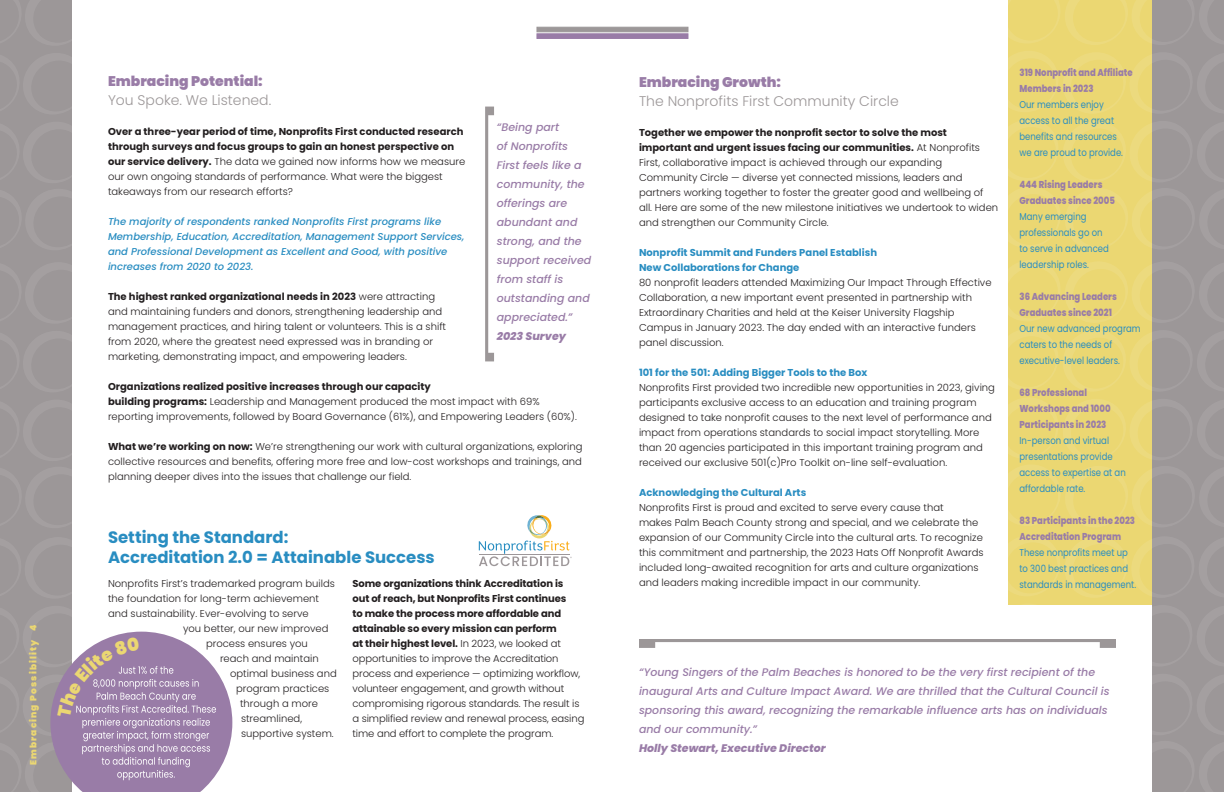
<style>
.page{position:relative;width:1224px;height:792px;background:#fff}
.page>*{position:absolute;margin:0;border:0;box-sizing:border-box;transform-origin:0 0}
.t1{font:700 16.5px/20px "Poppins";color:#298dc1}
.t2{font:300 14px "Poppins";color:#9c9798}
.t3{font:900 14px "Poppins";color:#997ca7}
.t4{font:italic 500 11px/19px "Poppins";color:#997ca7}
.t5{font:italic 800 11px "Poppins";color:#997ca7}
.t6{font:300 10px/15px "Poppins";color:#231f20}
.t7{font:10px/16px "Poppins";color:#298dc1;scale:.85 1}
.t8{font:700 10px/15px "Poppins";color:#231f20}
.t9{font:italic 500 10px/15px "Poppins";color:#298dc1}
.t10{font:800 10px/16px "Poppins";color:#997ca7;scale:.85 1}
.t11{font:700 10px/15px "Poppins";color:#298dc1}
.t12{font:900 9px "Poppins";letter-spacing:.12em;color:#ebd772}
.s1{font-weight:300}
.s2{font-weight:700}
</style>
<div class="page">
<div style="left:0;top:0;width:72px;height:792px;background:#9c9798"></div>
<div style="left:1008px;top:0;width:160px;height:605px;background:#ebd772"></div>
<div style="left:1152px;top:0;width:72px;height:792px;background:#9c9798"></div>
<svg style="left:1008px;top:260px;width:144px;height:63px"></svg>
<svg style="left:1008px;top:329px;width:144px;height:198px"></svg>
<svg style="left:1008px;top:0;width:144px;height:45px"></svg>
<svg style="left:1008px;top:51px;width:144px;height:198px"></svg>
<svg style="left:1008px;top:535px;width:144px;height:62px"></svg>
<div style="left:537px;top:27px;width:151px;height:5px;background:#9c9798"></div>
<div style="left:537px;top:34px;width:151px;height:5px;background:#997ca7"></div>
<svg style="left:479px;top:515px;width:93px;height:51px"></svg>
<hr style="left:479px;top:555px;width:90px;height:1px;background:#9d9799">
<svg style="left:485px;top:107px;width:9px;height:254px"></svg>
<svg style="left:639px;top:604px;width:477px;height:44px"></svg>
<svg style="left:50px;top:631px;width:182px;height:161px"></svg>
<p class="t12" style="left:28px;top:765px;width:141px;rotate:-90deg">Embracing Possibility 4</p>
<h2 class="t3" style="left:108px;top:73px;width:156px">Embracing Potential:</h2>
<h2 class="t2" style="left:108px;top:92px;width:165px">You Spoke. We Listened.</h2>
<p class="t8" style="left:108px;top:124px;width:359px">Over a three-year period of time, Nonprofits First conducted research through surveys and focus groups to gain an honest perspective on our service delivery. <span class="s1">The data we gained now informs how we measure our own ongoing standards of performance. What were the biggest takeaways from our research efforts?</span></p>
<p class="t9" style="left:108px;top:214px;width:358px">The majority of respondents ranked Nonprofits First programs like Membership, Education, Accreditation, Management Support Services, and Professional Development as Excellent and Good, with positive increases from 2020 to 2023.</p>
<p class="t6" style="left:108px;top:289px;width:340px"><span class="s2">The highest ranked organizational needs in 2023</span> were attracting and maintaining funders and donors, strengthening leadership and management practices, and hiring talent or volunteers. This is a shift from 2020, where the greatest need expressed was in branding or marketing, demonstrating impact, and empowering leaders.</p>
<p class="t6" style="left:108px;top:379px;width:470px"><span class="s2">Organizations realized positive increases through our capacity<br>building programs:</span> Leadership and Management produced the most impact with 69% reporting improvements, followed by Board Governance (61%), and Empowering Leaders (60%).</p>
<p class="t6" style="left:108px;top:439px;width:476px;text-align:justify"><span class="s2">What we’re working on now:</span> We’re strengthening our work with cultural organizations, exploring collective resources and benefits, offering more free and low-cost workshops and trainings, and planning deeper dives into the issues that challenge our field.</p>
<p class="t4" style="left:497px;top:118px;width:96px">“Being part<br>of Nonprofits<br>First feels like a community, the offerings are abundant and strong, and the support received from staff is outstanding and appreciated.”</p>
<p class="t5" style="left:497px;top:330px;width:71px">2023 Survey</p>
<h1 class="t1" style="left:108px;top:527px;width:328px">Setting the Standard:<br>Accreditation 2.0 = Attainable Success</h1>
<p class="t6" style="left:108px;top:576px;width:229px">Nonprofits First’s trademarked program builds</p>
<p class="t6" style="left:108px;top:591px;width:213px">the foundation for long-term achievement</p>
<p class="t6" style="left:108px;top:606px;width:202px">and sustainability. Ever-evolving to serve</p>
<p class="t6" style="left:183px;top:621px;width:147px">you better, our new improved</p>
<p class="t6" style="left:206px;top:636px;width:103px">process ensures you</p>
<p class="t6" style="left:220px;top:651px;width:100px">reach and maintain</p>
<p class="t6" style="left:230px;top:666px;width:108px">optimal business and</p>
<p class="t6" style="left:236px;top:681px;width:95px">program practices</p>
<p class="t6" style="left:240px;top:696px;width:80px">through a more</p>
<p class="t6" style="left:241px;top:711px;width:63px">streamlined,</p>
<p class="t6" style="left:241px;top:726px;width:94px">supportive system.</p>
<p class="t6" style="left:352px;top:576px;width:233px"><span class="s2">Some organizations think Accreditation is<br>out of reach, but Nonprofits First continues<br>to make the process more affordable and attainable so every mission can perform<br>at their highest level.</span> In 2023, we looked at opportunities to improve the Accreditation process and experience — optimizing workflow, volunteer engagement, and growth without compromising rigorous standards. The result is a simplified review and renewal process, easing time and effort to complete the program.</p>
<h2 class="t3" style="left:639px;top:74px;width:144px">Embracing Growth:</h2>
<h2 class="t2" style="left:639px;top:93px;width:261px">The Nonprofits First Community Circle</h2>
<p class="t6" style="left:639px;top:125px;width:361px"><span class="s2">Together we empower the nonprofit sector to solve the most important and urgent issues facing our communities.</span> At Nonprofits First, collaborative impact is achieved through our expanding Community Circle — diverse yet connected missions, leaders and partners working together to foster the greater good and wellbeing of all. Here are some of the new milestone initiatives we undertook to widen and strengthen our Community Circle.</p>
<p class="t11" style="left:639px;top:245px;width:240px">Nonprofit Summit and Funders Panel Establish<br>New Collaborations for Change</p>
<p class="t6" style="left:639px;top:275px;width:354px">80 nonprofit leaders attended Maximizing Our Impact Through Effective Collaboration, a new important event presented in partnership with Extraordinary Charities and held at the Keiser University Flagship Campus in January 2023. The day ended with an interactive funders panel discussion.</p>
<p class="t11" style="left:639px;top:365px;width:230px">101 for the 501: Adding Bigger Tools to the Box</p>
<p class="t6" style="left:639px;top:380px;width:358px">Nonprofits First provided two incredible new opportunities in 2023, giving participants exclusive access to an education and training program designed to take nonprofit causes to the next level of performance and impact from operations standards to social impact storytelling. More than 20 agencies participated in this important training program and received our exclusive 501(c)Pro Toolkit on-line self-evaluation.</p>
<p class="t11" style="left:639px;top:485px;width:169px">Acknowledging the Cultural Arts</p>
<p class="t6" style="left:639px;top:500px;width:346px">Nonprofits First is proud and excited to serve every cause that<br>makes Palm Beach County strong and special, and we celebrate the expansion of our Community Circle into the cultural arts. To recognize this commitment and partnership, the 2023 Hats Off Nonprofit Awards included long-awaited recognition for arts and culture organizations and leaders making incredible impact in our community.</p>
<p class="t10" style="left:1020px;top:65px;width:135px">319 Nonprofit and Affiliate<br>Members in 2023</p>
<p class="t7" style="left:1020px;top:97px;width:123px">Our members enjoy access to all the great benefits and resources we are proud to provide.</p>
<p class="t10" style="left:1020px;top:177px;width:114px">444 Rising Leaders<br>Graduates since 2005</p>
<p class="t7" style="left:1020px;top:209px;width:107px">Many emerging professionals go on to serve in advanced leadership roles.</p>
<p class="t10" style="left:1020px;top:289px;width:116px">36 Advancing Leaders<br>Graduates since 2021</p>
<p class="t7" style="left:1020px;top:321px;width:144px">Our new advanced program caters to the needs of executive-level leaders.</p>
<p class="t10" style="left:1020px;top:385px;width:109px">68 Professional<br>Workshops and 1000<br>Participants in 2023</p>
<p class="t7" style="left:1020px;top:433px;width:127px">In-person and virtual presentations provide access to expertise at an affordable rate.</p>
<p class="t10" style="left:1020px;top:513px;width:137px">83 Participants in the 2023<br>Accreditation Program</p>
<p class="t7" style="left:1020px;top:545px;width:139px">These nonprofits meet up to 300 best practices and standards in management.</p>
<p class="t4" style="left:639px;top:663px;width:472px">“Young Singers of the Palm Beaches is honored to be the very first recipient of the inaugural Arts and Culture Impact Award. We are thrilled that the Cultural Council is sponsoring this award, recognizing the remarkable influence arts has on individuals and our community.”</p>
<p class="t5" style="left:639px;top:742px;width:188px">Holly Stewart, Executive Director</p>
</div>
